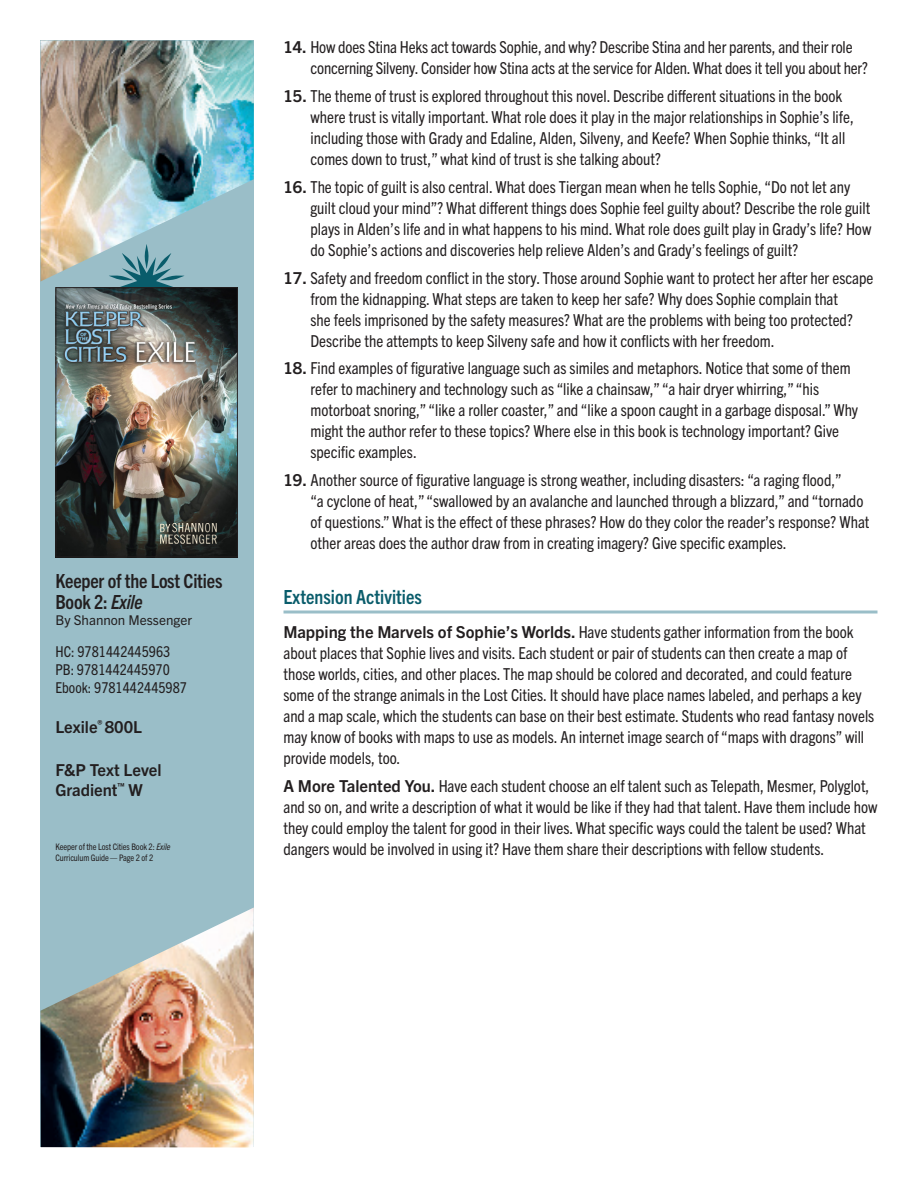
<style>
.page{position:relative;width:918px;height:1188px;background:#fff}
.page>*{position:absolute;margin:0;border:0;box-sizing:border-box;transform-origin:0 0}
.sidebar-title{font:700 condensed 19.5px/21px "Trade Gothic Next LT Pro";letter-spacing:-.01em;color:#231f20}
.BK2_section_header{font:700 condensed 19.5px "Trade Gothic Next LT Pro";color:#095c6b}
.body_extension_activities{font:condensed 16.5px/21px "Trade Gothic Next LT Pro";color:#231f20}
.sidebar-lexile-level{font:700 16.5px/19.8px "Trade Gothic Next LT Pro";color:#231f20}
.sidebar-specs{font:condensed 15px "Trade Gothic Next LT Pro";color:#231f20}
.sidebar-author{font:13.5px "Trade Gothic Next LT Pro";color:#231f20}
.sidebar-page{font:condensed 9px/10.8px "Trade Gothic Next LT Pro";letter-spacing:-.01em;color:#231f20}
.s1{font-style:italic}
.s2{font-weight:700;font-stretch:normal}
</style>
<div class="page">
<hr style="left:284px;top:611px;width:594px;height:3px;background:#9abec8">
<div style="left:40px;top:40px;width:214px;height:1108px;background:#9abec8"></div>
<svg style="left:120px;top:282px;width:53px;height:5px"></svg>
<img style="left:58px;top:289px;width:178px;height:266px">
<div style="left:56px;top:287px;width:182px;height:270px;border:1px solid #231f20"></div>
<img style="left:40px;top:908px;width:214px;height:240px">
<img style="left:40px;top:40px;width:214px;height:242px">
<p class="sidebar-title" style="left:56px;top:569px;width:168px">Keeper of the Lost Cities<br>Book 2: <span class="s1">Exile</span></p>
<p class="sidebar-author" style="left:56px;top:611px;width:138px">By Shannon Messenger</p>
<p class="sidebar-specs" style="left:56px;top:641px;width:116px">HC: 9781442445963</p>
<p class="sidebar-specs" style="left:56px;top:659px;width:116px">PB: 9781442445970</p>
<p class="sidebar-specs" style="left:56px;top:677px;width:133px">Ebook: 9781442445987</p>
<p class="sidebar-lexile-level" style="left:56px;top:716px;width:88px">Lexile<sup>®</sup> 800L</p>
<p class="sidebar-lexile-level" style="left:56px;top:759px;width:108px">F&amp;P Text Level<br>Gradient<sup>™</sup> W</p>
<p class="sidebar-page" style="left:56px;top:841px;width:116px">Keeper of the Lost Cities Book 2: <span class="s1">Exile<br></span>Curriculum Guide — Page 2 of 2</p>
<p class="body_extension_activities" style="left:310px;top:36px;width:559px;text-indent:-27px"><span class="s2">14.</span> How does Stina Heks act towards Sophie, and why? Describe Stina and her parents, and their role concerning Silveny. Consider how Stina acts at the service for Alden. What does it tell you about her?</p>
<p class="body_extension_activities" style="left:310px;top:84px;width:545px;text-indent:-27px"><span class="s2">15.</span> The theme of trust is explored throughout this novel. Describe different situations in the book where trust is vitally important. What role does it play in the major relationships in Sophie’s life, including those with Grady and Edaline, Alden, Silveny, and Keefe? When Sophie thinks, “It all comes down to trust,” what kind of trust is she talking about?</p>
<p class="body_extension_activities" style="left:310px;top:175px;width:562px;text-indent:-27px"><span class="s2">16.</span> The topic of guilt is also central. What does Tiergan mean when he tells Sophie, “Do not let any guilt cloud your mind”? What different things does Sophie feel guilty about? Describe the role guilt plays in Alden’s life and in what happens to his mind. What role does guilt play in Grady’s life? How do Sophie’s actions and discoveries help relieve Alden’s and Grady’s feelings of guilt?</p>
<p class="body_extension_activities" style="left:310px;top:266px;width:564px;text-indent:-27px"><span class="s2">17.</span> Safety and freedom conflict in the story. Those around Sophie want to protect her after her escape from the kidnapping. What steps are taken to keep her safe? Why does Sophie complain that<br>she feels imprisoned by the safety measures? What are the problems with being too protected?<br>Describe the attempts to keep Silveny safe and how it conflicts with her freedom.</p>
<p class="body_extension_activities" style="left:310px;top:357px;width:549px;text-indent:-27px"><span class="s2">18.</span> Find examples of figurative language such as similes and metaphors. Notice that some of them refer to machinery and technology such as “like a chainsaw,” “a hair dryer whirring,” “his motorboat snoring,” “like a roller coaster,” and “like a spoon caught in a garbage disposal.” Why might the author refer to these topics? Where else in this book is technology important? Give specific examples.</p>
<p class="body_extension_activities" style="left:310px;top:468px;width:560px;text-indent:-27px"><span class="s2">19.</span> Another source of figurative language is strong weather, including disasters: “a raging flood,”<br>“a cyclone of heat,” “swallowed by an avalanche and launched through a blizzard,” and “tornado of questions.” What is the effect of these phrases? How do they color the reader’s response? What other areas does the author draw from in creating imagery? Give specific examples.</p>
<p class="BK2_section_header" style="left:284px;top:583px;width:140px">Extension Activities</p>
<p class="body_extension_activities" style="left:284px;top:621px;width:592px"><span class="s2">Mapping the Marvels of Sophie’s Worlds.</span> Have students gather information from the book about places that Sophie lives and visits. Each student or pair of students can then create a map of those worlds, cities, and other places. The map should be colored and decorated, and could feature some of the strange animals in the Lost Cities. It should have place names labeled, and perhaps a key and a map scale, which the students can base on their best estimate. Students who read fantasy novels may know of books with maps to use as models. An internet image search of “maps with dragons” will provide models, too.</p>
<p class="body_extension_activities" style="left:284px;top:774px;width:596px"><span class="s2">A More Talented You.</span> Have each student choose an elf talent such as Telepath, Mesmer, Polyglot, and so on, and write a description of what it would be like if they had that talent. Have them include how they could employ the talent for good in their lives. What specific ways could the talent be used? What dangers would be involved in using it? Have them share their descriptions with fellow students.</p>
</div>
